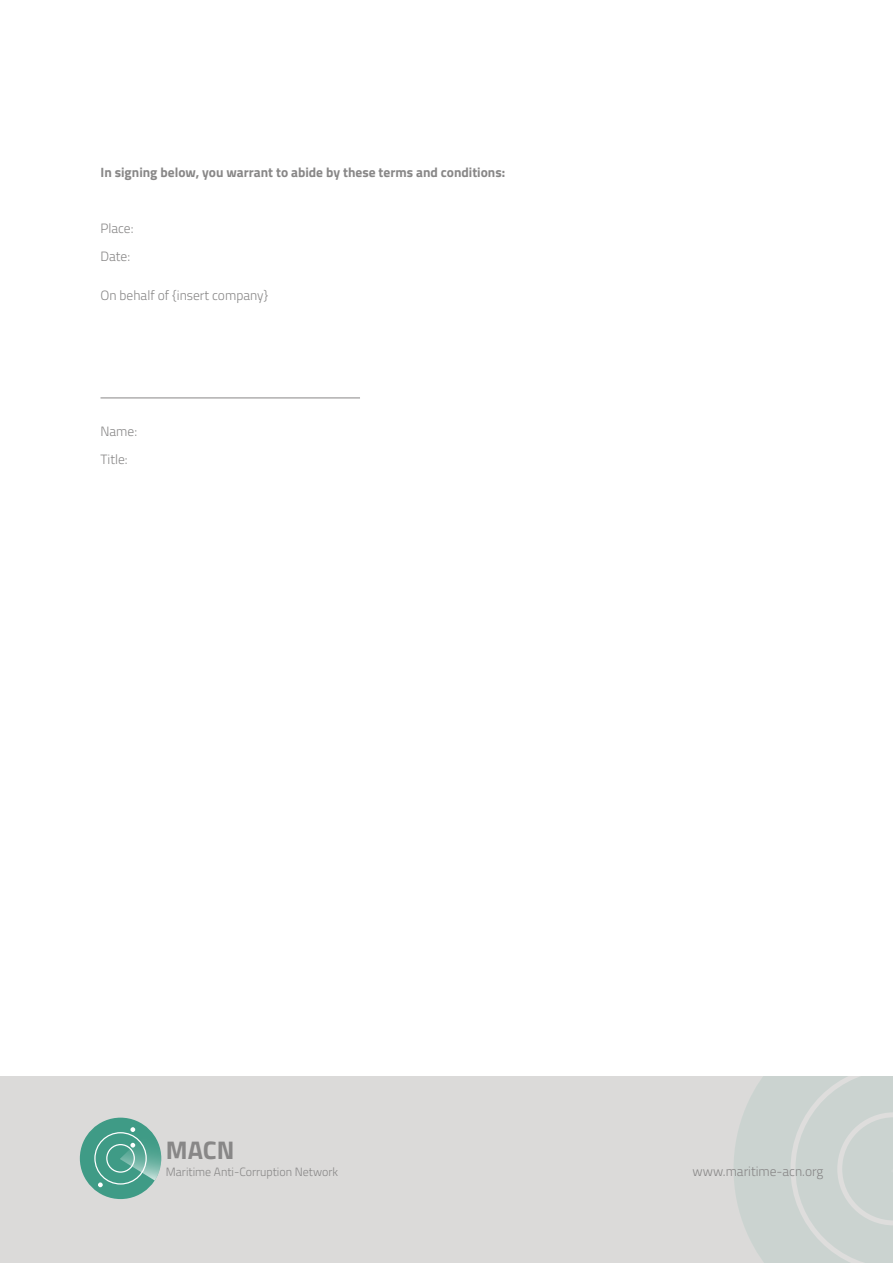
<style>
.page{position:relative;width:893px;height:1263px;background:#fff}
.page>*{position:absolute;margin:0;border:0;box-sizing:border-box;transform-origin:0 0}
.t1{font:700 25.5px "Titillium Web";color:#888787}
.t2{font:300 13.5px/28.5px "Titillium Web";color:#888787}
.t3{font:700 13.5px "Titillium Web";color:#888787}
.t4{font:300 12px "Titillium Web";color:#888787}
</style>
<div class="page">
<hr style="left:100px;top:398px;width:260px;height:1px;background:#888787">
<div style="left:0;top:1076px;width:893px;height:187px;background:#dbdad9"></div>
<svg style="left:80px;top:1118px;width:81px;height:81px;fill:#3f9b86"></svg>
<div style="left:94px;top:1132px;width:53px;height:52px;border:1px solid #fff;border-radius:50%"></div>
<div style="left:106px;top:1144px;width:29px;height:29px;border:1px solid #fff;border-radius:50%"></div>
<svg style="left:150px;top:1130px;width:11px;height:50px"></svg>
<svg style="left:130px;top:1143px;width:5px;height:4px"></svg>
<svg style="left:98px;top:1182px;width:5px;height:5px"></svg>
<svg style="left:130px;top:1127px;width:5px;height:5px"></svg>
<svg style="left:734px;top:1076px;width:159px;height:187px"></svg>
<p class="t3" style="left:100px;top:162px;width:406px">In signing below, you warrant to abide by these terms and conditions:</p>
<p class="t2" style="left:100px;top:213px;width:35px">Place:<br>Date:</p>
<p class="t2" style="left:100px;top:281px;width:169px">On behalf of {insert company}</p>
<p class="t2" style="left:100px;top:416px;width:38px">Name:<br>Title:</p>
<h1 class="t1" style="left:166px;top:1131px;width:70px">MACN</h1>
<p class="t4" style="left:166px;top:1163px;width:174px">Maritime Anti-Corruption Network</p>
<p class="t2" style="left:692px;top:1157px;width:133px">www.maritime-acn.org</p>
</div>
